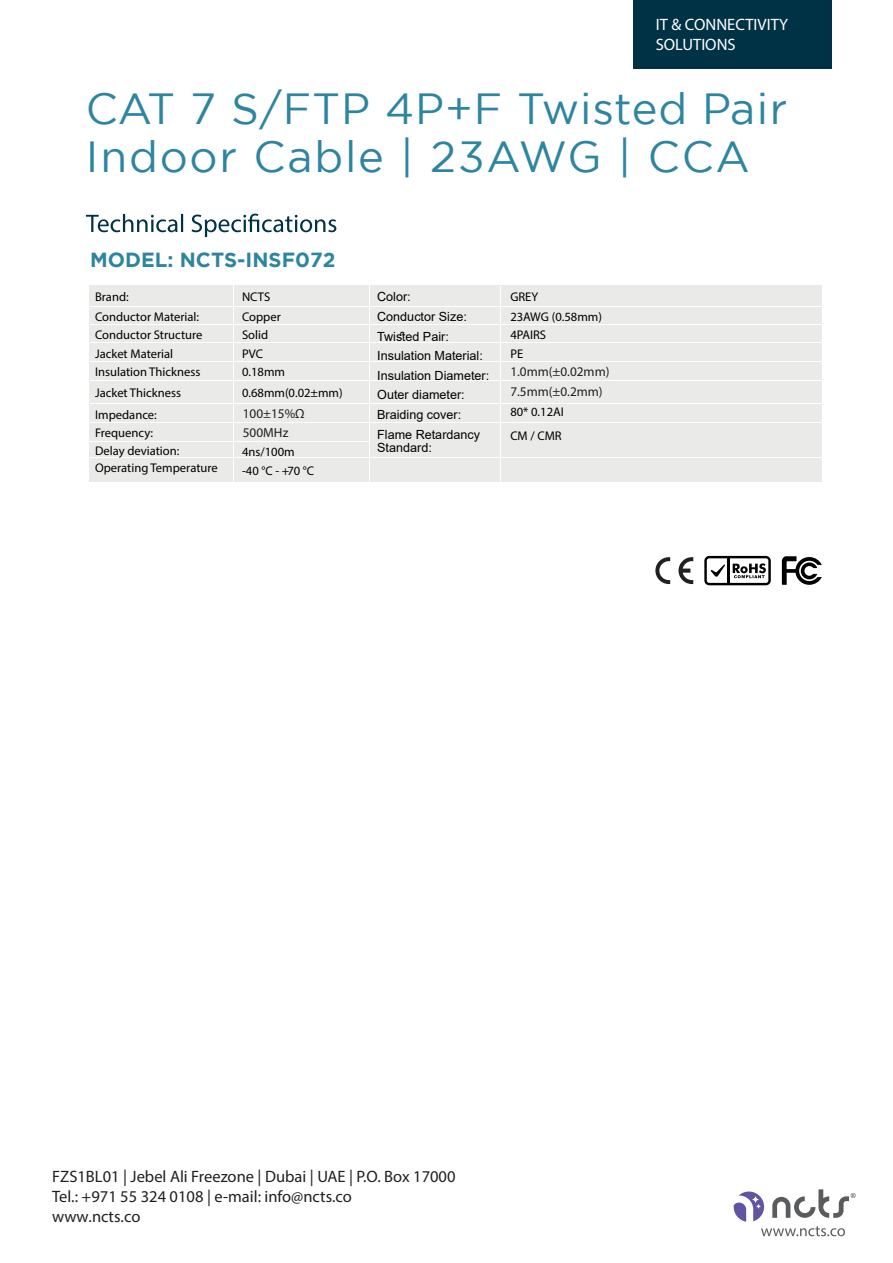
<style>
.page{position:relative;width:893px;height:1263px;background:#fff}
.page>*{position:absolute;margin:0;border:0;box-sizing:border-box;transform-origin:0 0}
.t1{font:43.5px/48px "Gotham";letter-spacing:.03em;color:#2d85a0}
.t2{font:700 20.4px "Gotham";color:#2d85a0}
.t3{font:16.5px/19.8px "Myriad Pro";color:#221f1f}
.t4{font:16.5px/19.8px "Myriad Pro";color:#fff}
.t5{font:13.2px/20.4px "Myriad Pro";color:#231f20}
.t6{font:12.6px/19.6px "Myriad Pro";color:#000}
.t7{font:12.6px/19.6px "Arial";color:#000}
</style>
<div class="page">
<svg style="left:86px;top:214px;width:250px;height:23px"></svg>
<div style="left:89px;top:285px;width:733px;height:197px;background:#eaeae9"></div>
<hr style="left:369px;top:285px;width:1px;height:197px;background:#fff">
<hr style="left:233px;top:285px;width:1px;height:197px;background:#fff">
<hr style="left:500px;top:286px;width:1px;height:197px;background:#fff">
<hr style="left:89px;top:306px;width:733px;height:1px;background:#fff">
<hr style="left:90px;top:324px;width:732px;height:1px;background:#fff">
<hr style="left:90px;top:342px;width:732px;height:1px;background:#fff">
<hr style="left:90px;top:361px;width:732px;height:1px;background:#fff">
<hr style="left:90px;top:380px;width:732px;height:1px;background:#fff">
<hr style="left:90px;top:403px;width:732px;height:1px;background:#fff">
<hr style="left:90px;top:422px;width:732px;height:1px;background:#fff">
<hr style="left:90px;top:457px;width:732px;height:1px;background:#fff">
<hr style="left:90px;top:441px;width:280px;height:1px;background:#fff">
<svg style="left:782px;top:556px;width:40px;height:29px"></svg>
<svg style="left:704px;top:556px;width:67px;height:29px"></svg>
<hr style="left:727px;top:556px;width:3px;height:29px;background:#000">
<svg style="left:655px;top:557px;width:15px;height:27px"></svg>
<svg style="left:678px;top:557px;width:15px;height:27px"></svg>
<svg style="left:734px;top:1189px;width:122px;height:47px"></svg>
<div style="left:633px;top:0;width:199px;height:69px;background:#003246"></div>
<h3 class="t4" style="left:656px;top:15px;width:134px">IT &amp; CONNECTIVITY<br>SOLUTIONS</h3>
<h1 class="t1" style="left:86px;top:84px;width:703px">CAT 7 S/FTP 4P+F Twisted Pair<br>Indoor Cable | 23AWG | CCA</h1>
<h2 class="t2" style="left:90px;top:248px;width:247px">MODEL: NCTS-INSF072</h2>
<p class="t6" style="left:95px;top:287px;width:106px">Brand:<br>Conductor Material:</p>
<p class="t6" style="left:95px;top:324px;width:109px">Conductor Structure<br>Jacket Material</p>
<p class="t6" style="left:95px;top:360px;width:107px;line-height:21.8px">Insulation Thickness<br>Jacket Thickness<br>Impedance:</p>
<p class="t6" style="left:95px;top:423px;width:86px;line-height:18.8px">Frequency:<br>Delay deviation:</p>
<p class="t6" style="left:95px;top:458px;width:124px">Operating Temperature</p>
<p class="t6" style="left:242px;top:287px;width:40px">NCTS<br>Copper</p>
<p class="t6" style="left:242px;top:324px;width:28px">Solid<br>PVC</p>
<p class="t6" style="left:242px;top:360px;width:102px;line-height:21.8px">0.18mm<br>0.68mm(0.02±mm)</p>
<p class="t5" style="left:243px;top:403px;width:63px">100±15%Ω</p>
<p class="t5" style="left:243px;top:422px;width:47px">500MHz</p>
<p class="t6" style="left:242px;top:442px;width:74px">4ns/100m -40 °C - +70 °C</p>
<p class="t7" style="left:377px;top:287px;width:114px">Color:<br>Conductor Size:<br>Twisted Pair:<br>Insulation Material:<br>Insulation Diameter:<br>Outer diameter:<br>Braiding cover:<br>Flame Retardancy</p>
<p class="t7" style="left:377px;top:438px;width:56px">Standard:</p>
<p class="t6" style="left:510px;top:287px;width:93px">GREY<br>23AWG (0.58mm)</p>
<p class="t6" style="left:510px;top:324px;width:37px">4PAIRS<br>PE</p>
<p class="t5" style="left:510px;top:361px;width:101px">1.0mm(±0.02mm)<br>7.5mm(±0.2mm)</p>
<p class="t6" style="left:510px;top:400px;width:55px;line-height:24.3px">80* 0.12AI<br>CM / CMR</p>
<h3 class="t3" style="left:52px;top:1166px;width:405px">FZS1BL01 | Jebel Ali Freezone | Dubai | UAE | P.O. Box 17000<br>Tel.: +971 55 324 0108 | e-mail: info@ncts.co<br>www.ncts.co</h3>
</div>
